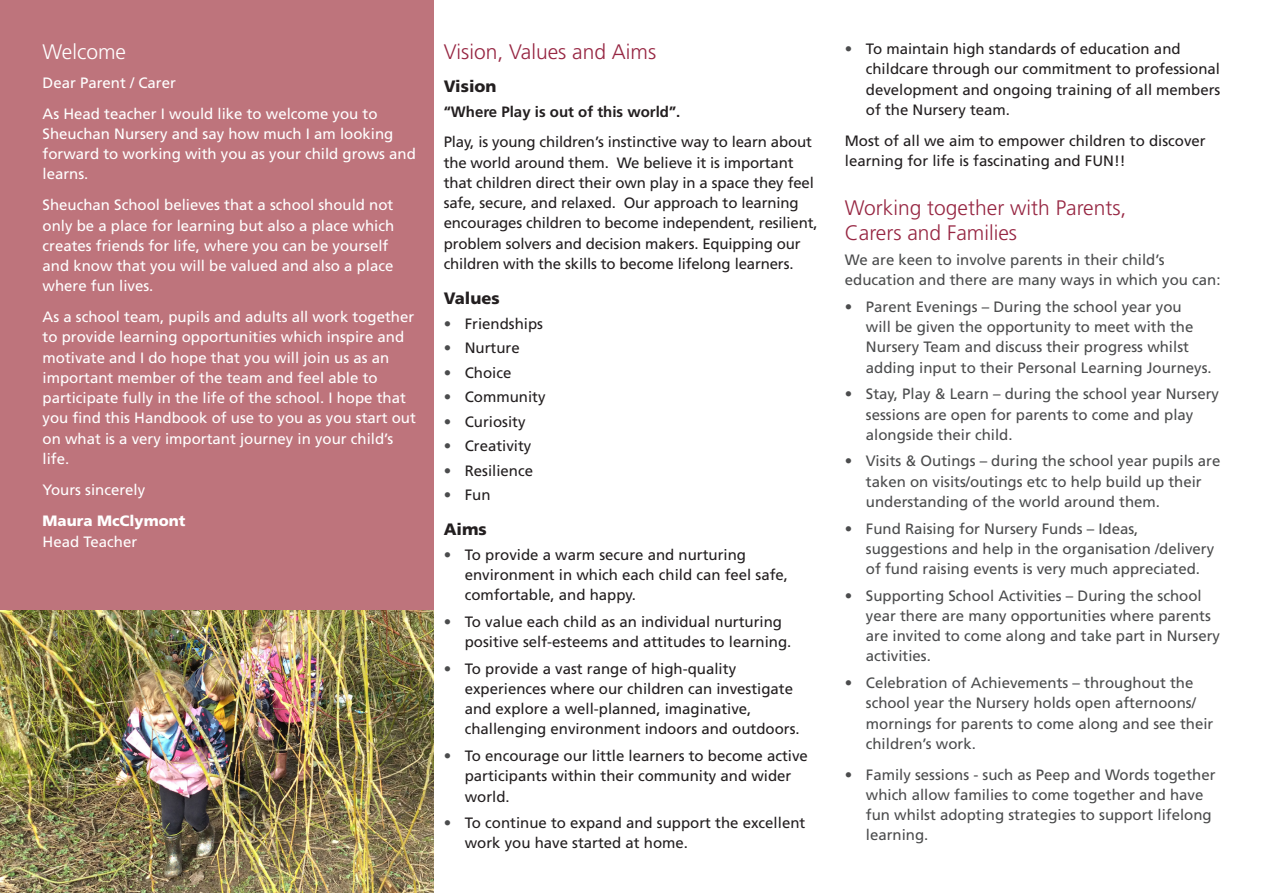
<style>
.page{position:relative;width:1263px;height:893px;background:#fff}
.page>*{position:absolute;margin:0;border:0;box-sizing:border-box;transform-origin:0 0}
.t1{font:300 21px/25.5px "Frutiger";color:#972743}
.t2{font:300 21px "Frutiger";color:#fff}
.Sub_heading_1{font:900 16.5px "Frutiger";color:#231f20}
.Body{font:15px/20.2px "Frutiger";color:#231f20}
.Body-2{font:15px/20.2px "Frutiger";color:#4b4c4d}
.Body-3{font:15px/20.2px "Frutiger";color:#fff}
.Body-4{font:700 15px "Frutiger";color:#231f20}
.Body-5{font:900 15px "Frutiger";color:#fff}
.s1{color:#4b4c4d}
</style>
<div class="page">
<div style="left:0;top:0;width:434px;height:893px;background:#be747c"></div>
<img style="left:0;top:610px;width:434px;height:283px">
<p class="t2" style="left:43px;top:40px;width:85px">Welcome</p>
<p class="Body-3" style="left:43px;top:72px;width:135px">Dear Parent / Carer</p>
<p class="Body-3" style="left:43px;top:103px;width:375px">As Head teacher I would like to welcome you to Sheuchan Nursery and say how much I am looking forward to working with you as your child grows and learns.</p>
<p class="Body-3" style="left:43px;top:195px;width:353px">Sheuchan School believes that a school should not only be a place for learning but also a place which creates friends for life, where you can be yourself and know that you will be valued and also a place where fun lives.</p>
<p class="Body-3" style="left:43px;top:307px;width:375px">As a school team, pupils and adults all work together to provide learning opportunities which inspire and motivate and I do hope that you will join us as an important member of the team and feel able to participate fully in the life of the school. I hope that you find this Handbook of use to you as you start out on what is a very important journey in your child’s life.</p>
<p class="Body-3" style="left:43px;top:479px;width:104px">Yours sincerely</p>
<p class="Body-5" style="left:43px;top:511px;width:144px">Maura McClymont</p>
<p class="Body-3" style="left:43px;top:531px;width:96px">Head Teacher</p>
<p class="t1" style="left:444px;top:39px;width:214px">Vision, Values and Aims</p>
<p class="Sub_heading_1" style="left:444px;top:76px;width:54px">Vision</p>
<p class="Body-4" style="left:444px;top:102px;width:238px">“Where Play is out of this world”.</p>
<p class="Body" style="left:444px;top:132px;width:375px">Play, is young children’s instinctive way to learn about the world around them. We believe it is important that children direct their own play in a space they feel safe, secure, and relaxed. Our approach to learning encourages children to become independent, resilient, problem solvers and decision makers. Equipping our children with the skills to become lifelong learners.</p>
<p class="Sub_heading_1" style="left:444px;top:288px;width:58px">Values</p>
<p class="Body" style="left:444px;top:313px;width:101px"><span class="s1">•</span> Friendships</p>
<p class="Body" style="left:444px;top:338px;width:78px"><span class="s1">•</span> Nurture</p>
<p class="Body" style="left:444px;top:362px;width:69px"><span class="s1">•</span> Choice</p>
<p class="Body" style="left:444px;top:387px;width:103px"><span class="s1">•</span> Community</p>
<p class="Body" style="left:444px;top:411px;width:83px"><span class="s1">•</span> Curiosity</p>
<p class="Body" style="left:444px;top:436px;width:89px"><span class="s1">•</span> Creativity</p>
<p class="Body" style="left:444px;top:460px;width:91px"><span class="s1">•</span> Resilience</p>
<p class="Body" style="left:444px;top:485px;width:48px"><span class="s1">•</span> Fun</p>
<p class="Sub_heading_1" style="left:444px;top:519px;width:45px">Aims</p>
<p class="Body" style="left:465px;top:544px;width:325px;text-indent:-21px"><span class="s1">•</span> To provide a warm secure and nurturing environment in which each child can feel safe, comfortable, and happy.</p>
<p class="Body" style="left:465px;top:611px;width:328px;text-indent:-21px"><span class="s1">•</span> To value each child as an individual nurturing positive self-esteems and attitudes to learning.</p>
<p class="Body" style="left:465px;top:658px;width:337px;text-indent:-21px"><span class="s1">•</span> To provide a vast range of high-quality experiences where our children can investigate and explore a well-planned, imaginative, challenging environment indoors and outdoors.</p>
<p class="Body" style="left:465px;top:746px;width:345px;text-indent:-21px"><span class="s1">•</span> To encourage our little learners to become active participants within their community and wider world.</p>
<p class="Body" style="left:465px;top:813px;width:342px;text-indent:-21px"><span class="s1">•</span> To continue to expand and support the excellent work you have started at home.</p>
<p class="Body" style="left:866px;top:39px;width:356px;text-indent:-21px"><span class="s1">•</span> To maintain high standards of education and childcare through our commitment to professional development and ongoing training of all members of the Nursery team.</p>
<p class="Body" style="left:845px;top:130px;width:362px">Most of all we aim to empower children to discover learning for life is fascinating and FUN!!</p>
<p class="t1" style="left:845px;top:195px;width:283px">Working together with Parents,<br>Carers and Families</p>
<p class="Body-2" style="left:845px;top:249px;width:377px">We are keen to involve parents in their child’s education and there are many ways in which you can:</p>
<p class="Body-2" style="left:866px;top:296px;width:347px;text-indent:-21px">• Parent Evenings – During the school year you<br>will be given the opportunity to meet with the Nursery Team and discuss their progress whilst adding input to their Personal Learning Journeys.</p>
<p class="Body-2" style="left:866px;top:384px;width:355px;text-indent:-21px">• Stay, Play &amp; Learn – during the school year Nursery sessions are open for parents to come and play alongside their child.</p>
<p class="Body-2" style="left:866px;top:451px;width:356px;text-indent:-21px">• Visits &amp; Outings – during the school year pupils are taken on visits/outings etc to help build up their understanding of the world around them.</p>
<p class="Body-2" style="left:866px;top:518px;width:350px;text-indent:-21px">• Fund Raising for Nursery Funds – Ideas, suggestions and help in the organisation /delivery of fund raising events is very much appreciated.</p>
<p class="Body-2" style="left:866px;top:585px;width:356px;text-indent:-21px">• Supporting School Activities – During the school year there are many opportunities where parents are invited to come along and take part in Nursery activities.</p>
<p class="Body-2" style="left:866px;top:673px;width:349px;text-indent:-21px">• Celebration of Achievements – throughout the school year the Nursery holds open afternoons/ mornings for parents to come along and see their children’s work.</p>
<p class="Body-2" style="left:866px;top:764px;width:351px;text-indent:-21px">• Family sessions - such as Peep and Words together which allow families to come together and have fun whilst adopting strategies to support lifelong learning.</p>
</div>
